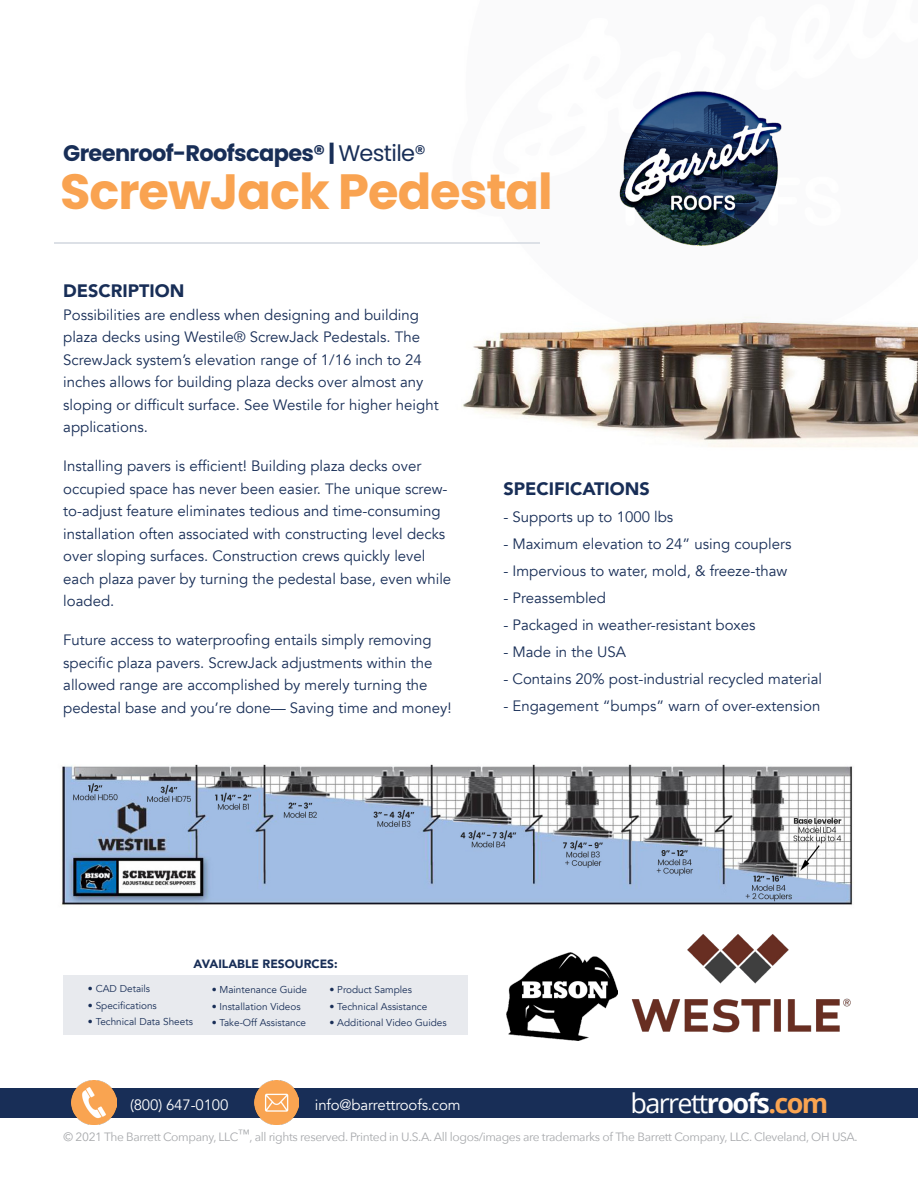
<style>
.page{position:relative;width:918px;height:1188px;background:#fff}
.page>*{position:absolute;margin:0;border:0;box-sizing:border-box;transform-origin:0 0}
.t1{font:700 49.5px "Poppins";letter-spacing:-.02em;color:#f9a351}
.t2{font:27px "Open Sans";letter-spacing:-.06em;color:#fff}
.t3{font:700 22.5px "Poppins";letter-spacing:-.03em;color:#182e57}
.t4{font:900 18px "Avenir";color:#182e57}
.t5{font:15px/22.5px "Avenir";color:#182e57}
.t6{font:15px "Avenir";letter-spacing:-.01em;color:#fff}
.t7{font:12px "Avenir Next";letter-spacing:-.03em;color:#a7a9ac}
.t8{font:900 12px "Avenir";color:#182e57}
.t9{font:10.05px "Avenir";color:#182e57}
.s1{font-weight:400}
.s2{font-weight:700}
.s3{font-weight:700;color:#f9a451}
</style>
<div class="page">
<img style="left:462px;top:317px;width:456px;height:130px">
<hr style="left:54px;top:243px;width:485px;height:1px;background:#dce0e6">
<div style="left:0;top:1089px;width:918px;height:29px;background:#182e57"></div>
<img style="left:255px;top:1080px;width:44px;height:44px">
<img style="left:72px;top:1080px;width:44px;height:44px">
<img style="left:617px;top:934px;width:234px;height:99px">
<img style="left:619px;top:91px;width:163px;height:155px">
<img style="left:61px;top:764px;width:792px;height:142px">
<img style="left:507px;top:952px;width:110px;height:88px">
<div style="left:63px;top:976px;width:405px;height:59px;background:#e8eaee"></div>
<p class="t3" style="left:63px;top:140px;width:364px">Greenroof-Roofscapes® | <span class="s1">Westile®</span></p>
<p class="t1" style="left:60px;top:163px;width:494px">ScrewJack Pedestal</p>
<p class="t4" style="left:63px;top:276px;width:123px">DESCRIPTION</p>
<p class="t5" style="left:63px;top:304px;width:377px">Possibilities are endless when designing and building plaza decks using Westile® ScrewJack Pedestals. The ScrewJack system’s elevation range of 1/16 inch to 24 inches allows for building plaza decks over almost any sloping or difficult surface. See Westile for higher height applications.</p>
<p class="t5" style="left:63px;top:455px;width:390px">Installing pavers is efficient! Building plaza decks over occupied space has never been easier. The unique screw&shy;to-adjust feature eliminates tedious and time-consuming installation often associated with constructing level decks over sloping surfaces. Construction crews quickly level each plaza paver by turning the pedestal base, even while loaded.</p>
<p class="t5" style="left:63px;top:629px;width:390px">Future access to waterproofing entails simply removing specific plaza pavers. ScrewJack adjustments within the allowed range are accomplished by merely turning the pedestal base and you’re done— Saving time and money!</p>
<p class="t4" style="left:503px;top:473px;width:148px">SPECIFICATIONS</p>
<p class="t5" style="left:503px;top:506px;width:171px">- Supports up to 1000 lbs</p>
<p class="t5" style="left:503px;top:533px;width:290px">- Maximum elevation to 24” using couplers</p>
<p class="t5" style="left:503px;top:560px;width:285px">- Impervious to water, mold, &amp; freeze-thaw</p>
<p class="t5" style="left:503px;top:587px;width:104px">- Preassembled</p>
<p class="t5" style="left:503px;top:614px;width:254px">- Packaged in weather-resistant boxes</p>
<p class="t5" style="left:503px;top:641px;width:124px">- Made in the USA</p>
<p class="t5" style="left:503px;top:668px;width:320px">- Contains 20% post-industrial recycled material</p>
<p class="t5" style="left:503px;top:695px;width:318px">- Engagement “bumps” warn of over-extension</p>
<p class="t8" style="left:194px;top:954px;width:146px">AVAILABLE RESOURCES:</p>
<p class="t9" style="left:88px;top:983px;width:64px">• CAD Details</p>
<p class="t9" style="left:88px;top:999px;width:70px">• Specifications</p>
<p class="t9" style="left:88px;top:1016px;width:106px">• Technical Data Sheets</p>
<p class="t9" style="left:212px;top:984px;width:97px">• Maintenance Guide</p>
<p class="t9" style="left:212px;top:1000px;width:90px">• Installation Videos</p>
<p class="t9" style="left:212px;top:1017px;width:96px">• Take-Off Assistance</p>
<p class="t9" style="left:330px;top:984px;width:84px">• Product Samples</p>
<p class="t9" style="left:330px;top:1000px;width:99px">• Technical Assistance</p>
<p class="t9" style="left:330px;top:1017px;width:119px">• Additional Video Guides</p>
<p class="t2" style="left:630px;top:1085px;width:199px">barrett<span class="s2">roofs</span><span class="s3">.com</span></p>
<p class="t6" style="left:130px;top:1095px;width:100px">(800) 647-0100</p>
<p class="t6" style="left:315px;top:1095px;width:147px">info@barrettroofs.com</p>
<p class="t7" style="left:64px;top:1126px;width:796px">© 2021 The Barrett Company, LLC™, all rights reserved. Printed in U.S.A. All logos/images are trademarks of The Barrett Company, LLC. Cleveland, OH USA.</p>
</div>
